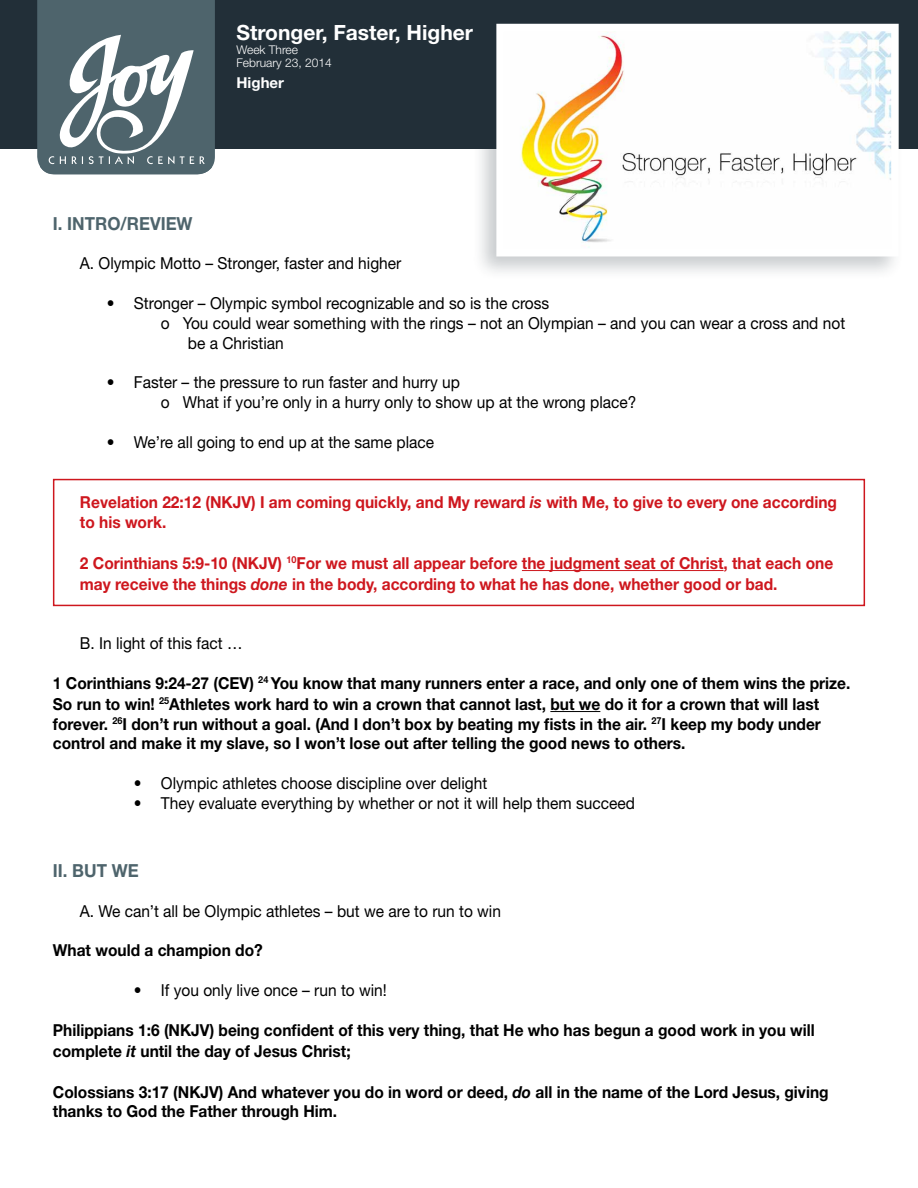
<style>
.page{position:relative;width:918px;height:1188px;background:#fff}
.page>*{position:absolute;margin:0;border:0;box-sizing:border-box;transform-origin:0 0}
.t1{font:700 21px "Helvetica Neue LT";color:#fff}
.t2{font:700 18px "Helvetica Neue LT";color:#4e646c;scale:.94 1}
.t3{font:700 16.5px/20.2px "Helvetica Neue LT";color:#000;scale:.94 1}
.t4{font:16.5px/19.8px "Helvetica Neue LT";color:#000;scale:.94 1}
.t5{font:700 16.5px/19.8px "Helvetica Neue LT";color:#ce171e;scale:.94 1}
.t6{font:700 15px "Helvetica Neue LT";color:#fff}
.t7{font:300 12px/13.5px "Helvetica Neue LT";color:#fff}
.s1{font-style:italic}
</style>
<div class="page">
<div style="left:53px;top:479px;width:812px;height:127px;border:2px solid #ce171e"></div>
<hr style="left:522px;top:570px;width:202px;height:1px;background:#ce171e">
<hr style="left:550px;top:711px;width:50px;height:1px;background:#000">
<div style="left:0;top:0;width:918px;height:149px;background:#222f38"></div>
<svg style="left:37px;top:0;width:178px;height:174px;background:#6d7f86"></svg>
<div style="left:472px;top:18px;width:432px;height:263px;background:#222f38;opacity:.25"></div>
<svg style="left:493px;top:20px;width:409px;height:240px"></svg>
<p class="t1" style="left:237px;top:20px;width:238px">Stronger, Faster, Higher</p>
<p class="t7" style="left:237px;top:42px;width:97px">Week Three<br>February 23, 2014</p>
<p class="t6" style="left:237px;top:74px;width:49px">Higher</p>
<p class="t2" style="left:53px;top:212px;width:150px">I. INTRO/REVIEW</p>
<p class="t4" style="left:80px;top:254px;width:344px">A. Olympic Motto – Stronger, faster and higher</p>
<p class="t4" style="left:107px;top:293px;width:472px">• Stronger – Olympic symbol recognizable and so is the cross</p>
<p class="t4" style="left:161px;top:313px;width:729px">o You could wear something with the rings – not an Olympian – and you can wear a cross and not</p>
<p class="t4" style="left:188px;top:333px;width:104px">be a Christian</p>
<p class="t4" style="left:161px;top:372px;width:507px;text-indent:-54px">• Faster – the pressure to run faster and hurry up<br>o What if you’re only in a hurry only to show up at the wrong place?</p>
<p class="t4" style="left:107px;top:432px;width:350px">• We’re all going to end up at the same place</p>
<p class="t5" style="left:80px;top:492px;width:807px">Revelation 22:12 (NKJV) I am coming quickly, and My reward <span class="s1">is</span> with Me, to give to every one according to his work.</p>
<p class="t5" style="left:80px;top:552px;width:803px;line-height:21px">2 Corinthians 5:9-10 (NKJV) <sup>10</sup>For we must all appear before the judgment seat of Christ, that each one may receive the things <span class="s1">done</span> in the body, according to what he has done, whether good or bad.</p>
<p class="t4" style="left:80px;top:633px;width:174px">B. In light of this fact …</p>
<p class="t3" style="left:53px;top:673px;width:850px">1 Corinthians 9:24-27 (CEV) <sup>24</sup> You know that many runners enter a race, and only one of them wins the prize.<br>So run to win! <sup>25</sup>Athletes work hard to win a crown that cannot last, but we do it for a crown that will last forever. <sup>26</sup>I don’t run without a goal. (And I don’t box by beating my fists in the air. <sup>27</sup>I keep my body under control and make it my slave, so I won’t lose out after telling the good news to others.</p>
<p class="t4" style="left:134px;top:773px;width:377px">• Olympic athletes choose discipline over delight</p>
<p class="t4" style="left:134px;top:793px;width:534px">• They evaluate everything by whether or not it will help them succeed</p>
<p class="t2" style="left:53px;top:860px;width:93px">II. BUT WE</p>
<p class="t4" style="left:80px;top:901px;width:450px">A. We can’t all be Olympic athletes – but we are to run to win</p>
<p class="t3" style="left:53px;top:940px;width:225px">What would a champion do?</p>
<p class="t4" style="left:134px;top:980px;width:271px">• If you only live once – run to win!</p>
<p class="t3" style="left:53px;top:1019px;width:812px;line-height:21px">Philippians 1:6 (NKJV) being confident of this very thing, that He who has begun a good work in you will complete <span class="s1">it</span> until the day of Jesus Christ;</p>
<p class="t3" style="left:53px;top:1081px;width:827px;line-height:19.8px">Colossians 3:17 (NKJV) And whatever you do in word or deed, <span class="s1">do</span> all in the name of the Lord Jesus, giving thanks to God the Father through Him.</p>
</div>
